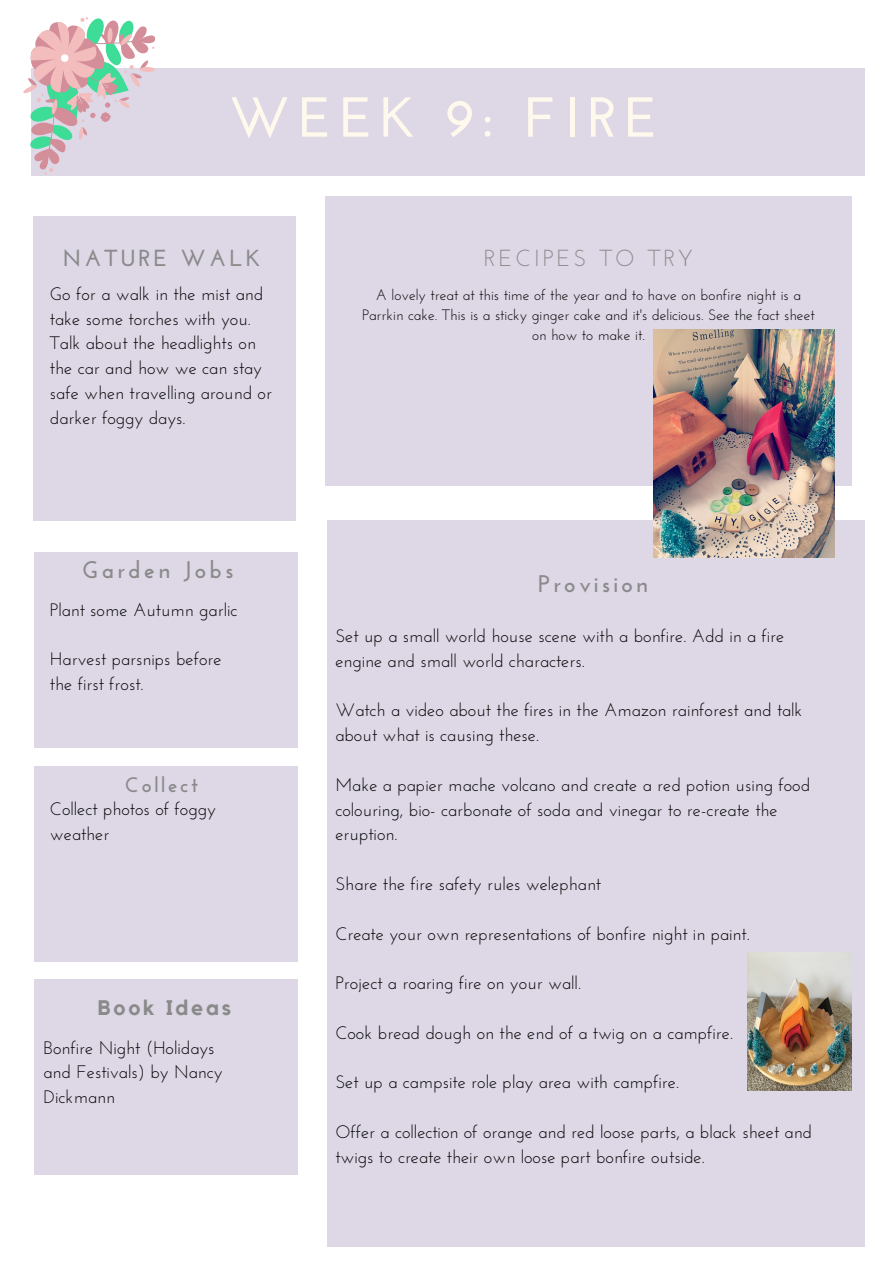
<style>
.page{position:relative;width:894px;height:1264px;background:#fff}
.page>*{position:absolute;margin:0;border:0;box-sizing:border-box;transform-origin:0 0}
.t1{font:700 56.25px "Josefin Sans";letter-spacing:.13em;color:#fff9ed}
.t2{font:700 24px "Josefin Sans";letter-spacing:.13em;color:#8a8a8a}
.t3{font:23.25px "Josefin Sans";letter-spacing:.13em;color:#8a8a8a}
.t4{font:700 23.25px "Josefin Sans";letter-spacing:.13em;color:#8a8a8a}
.t5{font:700 21px "Kollektif";letter-spacing:.13em;color:#8a8a8a}
.t6{font:700 21px "Josefin Sans";letter-spacing:.13em;color:#8a8a8a}
.t7{font:18px/24.8px "Josefin Sans";color:#000}
.t8{font:15px/20.2px "Josefin Sans";color:#000;text-align:center}
</style>
<div class="page">
<div style="left:31px;top:68px;width:833px;height:107px;background:#ddd7e6"></div>
<div style="left:34px;top:979px;width:264px;height:195px;background:#ddd7e6"></div>
<div style="left:327px;top:520px;width:537px;height:727px;background:#ddd7e6"></div>
<div style="left:34px;top:766px;width:264px;height:195px;background:#ddd7e6"></div>
<div style="left:34px;top:553px;width:264px;height:194px;background:#ddd7e6"></div>
<div style="left:325px;top:196px;width:526px;height:290px;background:#ddd7e6"></div>
<div style="left:33px;top:216px;width:262px;height:304px;background:#ddd7e6"></div>
<svg style="left:23px;top:17px;width:132px;height:158px"></svg>
<img style="left:653px;top:329px;width:181px;height:229px">
<img style="left:747px;top:952px;width:104px;height:138px">
<h1 class="t1" style="left:228px;top:94px;width:431px">WEEK 9: FIRE</h1>
<p class="t4" style="left:62px;top:249px;width:199px">NATURE WALK</p>
<p class="t3" style="left:483px;top:249px;width:211px">RECIPES TO TRY</p>
<p class="t7" style="left:50px;top:283px;width:223px">Go for a walk in the mist and take some torches with you.<br>Talk about the headlights on the car and how we can stay safe when travelling around or darker foggy days.</p>
<h2 class="t2" style="left:82px;top:559px;width:153px">Garden Jobs</h2>
<p class="t7" style="left:50px;top:598px;width:189px">Plant some Autumn garlic</p>
<p class="t7" style="left:50px;top:648px;width:173px">Harvest parsnips before the first frost.</p>
<p class="t6" style="left:125px;top:776px;width:74px">Collect</p>
<p class="t7" style="left:50px;top:797px;width:167px">Collect photos of foggy weather</p>
<p class="t5" style="left:98px;top:997px;width:135px">Book Ideas</p>
<p class="t7" style="left:43px;top:1036px;width:181px">Bonfire Night (Holidays and Festivals) by Nancy<br>Dickmann</p>
<p class="t8" style="left:362px;top:286px;width:454px">A lovely treat at this time of the year and to have on bonfire night is a<br>Parrkin cake. This is a sticky ginger cake and it's delicious. See the fact sheet on how to make it.</p>
<h2 class="t2" style="left:538px;top:574px;width:111px">Provision</h2>
<p class="t7" style="left:335px;top:625px;width:450px">Set up a small world house scene with a bonfire. Add in a fire engine and small world characters.</p>
<p class="t7" style="left:335px;top:699px;width:468px">Watch a video about the fires in the Amazon rainforest and talk about what is causing these.</p>
<p class="t7" style="left:335px;top:774px;width:476px">Make a papier mache volcano and create a red potion using food colouring, bio- carbonate of soda and vinegar to re-create the eruption.</p>
<p class="t7" style="left:335px;top:873px;width:267px">Share the fire safety rules welephant</p>
<p class="t7" style="left:335px;top:922px;width:415px">Create your own representations of bonfire night in paint.</p>
<p class="t7" style="left:335px;top:972px;width:247px">Project a roaring fire on your wall.</p>
<p class="t7" style="left:335px;top:1021px;width:399px">Cook bread dough on the end of a twig on a campfire.</p>
<p class="t7" style="left:335px;top:1071px;width:345px">Set up a campsite role play area with campfire.</p>
<p class="t7" style="left:335px;top:1120px;width:478px">Offer a collection of orange and red loose parts, a black sheet and twigs to create their own loose part bonfire outside.</p>
</div>
